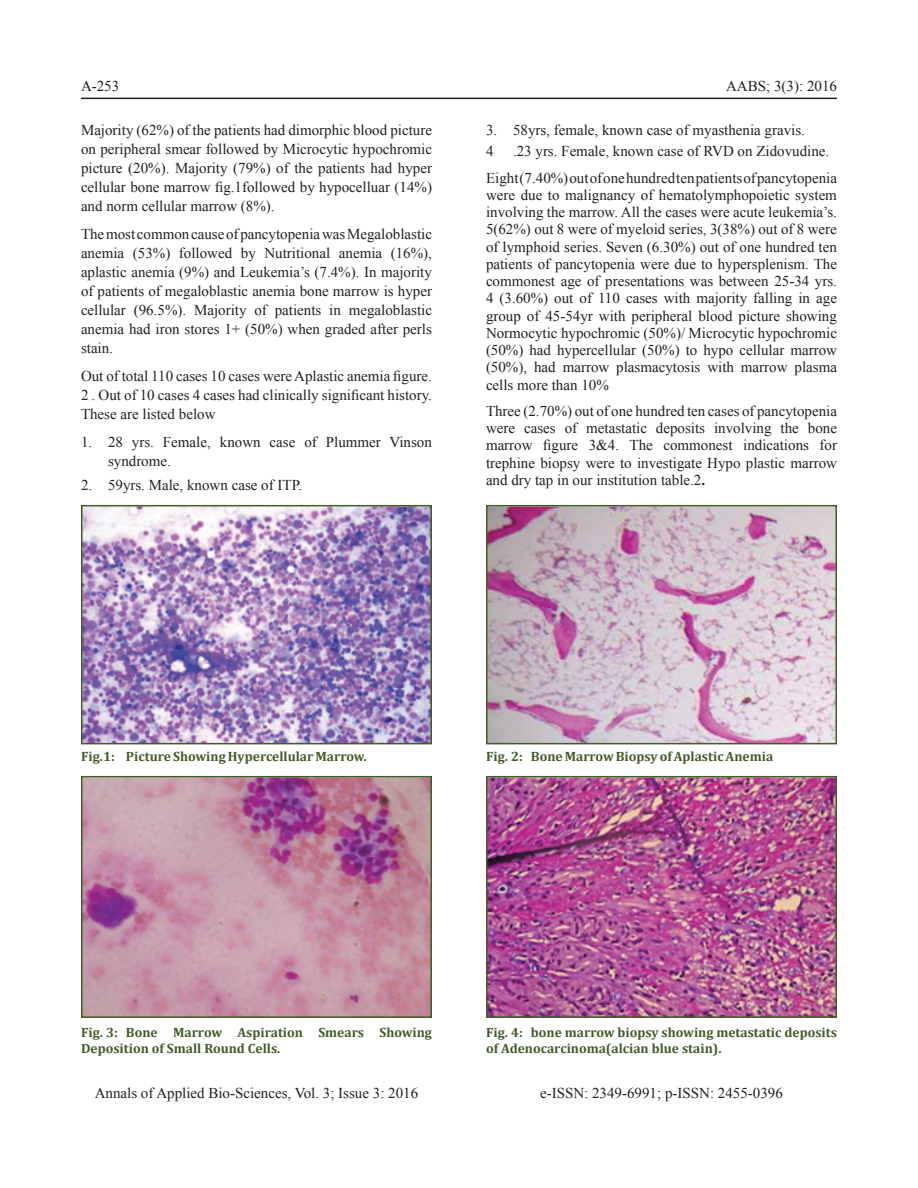
<style>
.page{position:relative;width:918px;height:1188px;background:#fff}
.page>*{position:absolute;margin:0;border:0;box-sizing:border-box;transform-origin:0 0}
.BodyText{font:15px/17.2px "Times New Roman";color:#231f20;text-align:justify}
.Indent{font:15px/19px "Times New Roman";color:#231f20}
.Foliu{font:15px "Times New Roman";color:#231f20}
.Fig_Caption{font:700 13.5px/16.2px "Cambria";color:#435b28}
.s1{font-weight:700}
</style>
<div class="page">
<hr style="left:81px;top:98px;width:756px;height:1px;background:#231f20">
<img style="left:84px;top:508px;width:345px;height:233px">
<div style="left:81px;top:505px;width:351px;height:239px;border:2px solid #435b28"></div>
<img style="left:84px;top:779px;width:345px;height:236px">
<div style="left:81px;top:776px;width:351px;height:242px;border:2px solid #435b28"></div>
<img style="left:489px;top:508px;width:345px;height:233px">
<div style="left:486px;top:505px;width:351px;height:239px;border:2px solid #435b28"></div>
<img style="left:489px;top:779px;width:345px;height:236px">
<div style="left:486px;top:776px;width:351px;height:242px;border:2px solid #435b28"></div>
<p class="Foliu" style="left:81px;top:76px;width:40px">A-253</p>
<p class="Foliu" style="left:726px;top:76px;width:112px">AABS; 3(3): 2016</p>
<p class="BodyText" style="left:81px;top:120px;width:353px;line-height:19px">Majority (62%) of the patients had dimorphic blood picture on peripheral smear followed by Microcytic hypochromic picture (20%). Majority (79%) of the patients had hyper cellular bone marrow fig.1followed by hypocelluar (14%) and norm cellular marrow (8%).</p>
<p class="BodyText" style="left:81px;top:224px;width:353px;line-height:19px">The most common cause of pancytopenia was Megaloblastic anemia (53%) followed by Nutritional anemia (16%), aplastic anemia (9%) and Leukemia’s (7.4%). In majority of patients of megaloblastic anemia bone marrow is hyper cellular (96.5%). Majority of patients in megaloblastic anemia had iron stores 1+ (50%) when graded after perls stain.</p>
<p class="BodyText" style="left:81px;top:366px;width:353px;line-height:19px">Out of total 110 cases 10 cases were Aplastic anemia figure.<br>2 . Out of 10 cases 4 cases had clinically significant history.<br>These are listed below</p>
<p class="Indent" style="left:108px;top:433px;width:325px;text-indent:-27px">1. 28 yrs. Female, known case of Plummer Vinson syndrome.</p>
<p class="Indent" style="left:81px;top:475px;width:223px">2. 59yrs. Male, known case of ITP.</p>
<p class="Indent" style="left:486px;top:120px;width:321px">3. 58yrs, female, known case of myasthenia gravis.</p>
<p class="Indent" style="left:486px;top:142px;width:9px">4</p>
<p class="Indent" style="left:513px;top:142px;width:318px">.23 yrs. Female, known case of RVD on Zidovudine.</p>
<p class="BodyText" style="left:486px;top:169px;width:353px">Eight (7.40%) out of one hundred ten patients of pancytopenia were due to malignancy of hematolymphopoietic system involving the marrow. All the cases were acute leukemia’s.<br>5(62%) out 8 were of myeloid series, 3(38%) out of 8 were of lymphoid series. Seven (6.30%) out of one hundred ten patients of pancytopenia were due to hypersplenism. The commonest age of presentations was between 25-34 yrs.<br>4 (3.60%) out of 110 cases with majority falling in age group of 45-54yr with peripheral blood picture showing Normocytic hypochromic (50%)/ Microcytic hypochromic (50%) had hypercellular (50%) to hypo cellular marrow (50%), had marrow plasmacytosis with marrow plasma cells more than 10%</p>
<p class="BodyText" style="left:486px;top:402px;width:353px">Three (2.70%) out of one hundred ten cases of pancytopenia were cases of metastatic deposits involving the bone marrow figure 3&amp;4. The commonest indications for trephine biopsy were to investigate Hypo plastic marrow and dry tap in our institution table.2<span class="s1">.</span></p>
<p class="Fig_Caption" style="left:81px;top:748px;width:287px">Fig.1: Picture Showing Hypercellular Marrow.</p>
<p class="Fig_Caption" style="left:486px;top:748px;width:289px">Fig. 2: Bone Marrow Biopsy of Aplastic Anemia</p>
<p class="Fig_Caption" style="left:81px;top:1024px;width:352px">Fig. 3: Bone Marrow Aspiration Smears Showing<br>Deposition of Small Round Cells.</p>
<p class="Fig_Caption" style="left:486px;top:1024px;width:352px">Fig. 4: bone marrow biopsy showing metastatic deposits of Adenocarcinoma(alcian blue stain).</p>
<p class="BodyText" style="left:95px;top:1084px;width:325px">Annals of Applied Bio-Sciences, Vol. 3; Issue 3: 2016</p>
<p class="BodyText" style="left:540px;top:1084px;width:244px">e-ISSN: 2349-6991; p-ISSN: 2455-0396</p>
</div>
